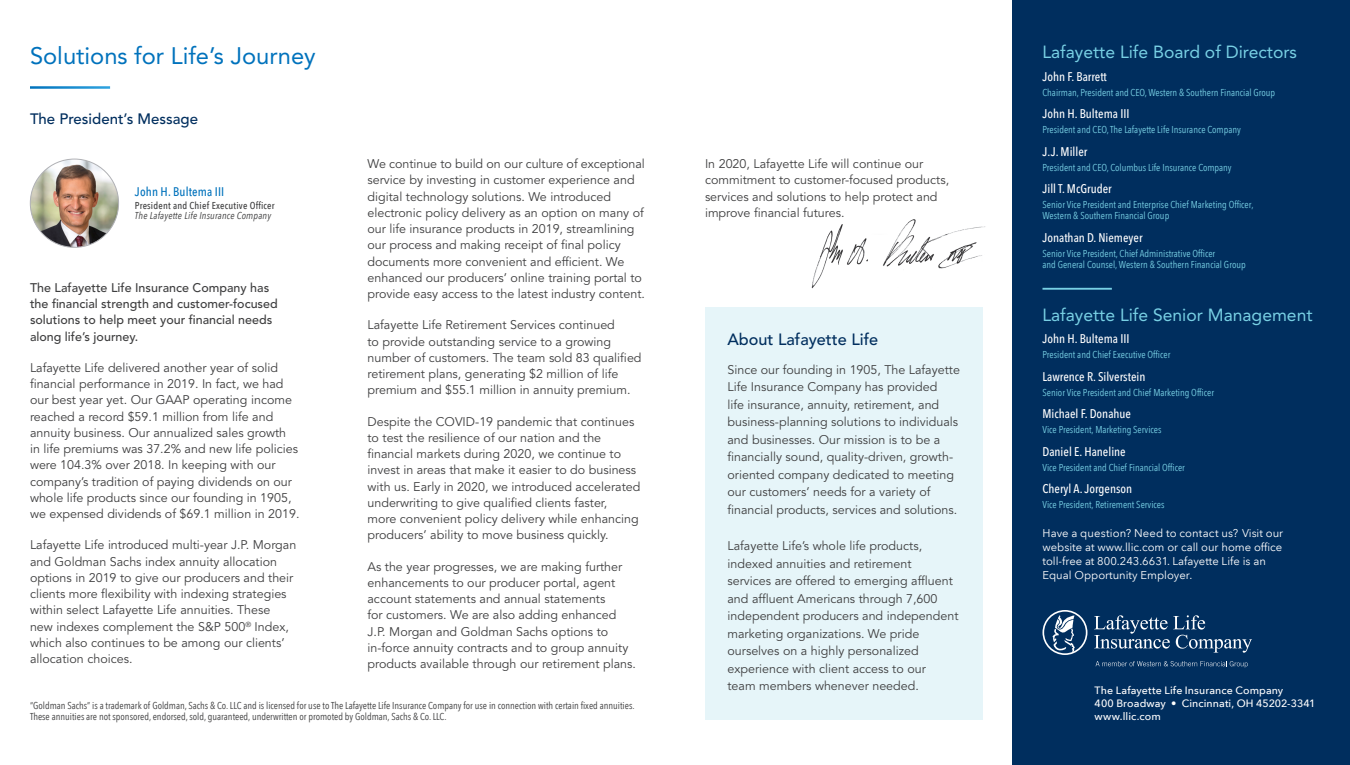
<style>
.page{position:relative;width:1350px;height:765px;background:#fff}
.page>*{position:absolute;margin:0;border:0;box-sizing:border-box;transform-origin:0 0}
.t1{font:23.75px "Avenir LT Std";color:#0072bc}
.t2{font:17.5px "Avenir LT Std";color:#78d0e4}
.t3{font:500 16.25px "Avenir LT Std";color:#002e5e}
.LL-1787_2017_body{font:500 15px "Avenir LT Std";color:#002e5e}
.LL-1787_2017_intro{font:12.5px/16.2px "Avenir LT Std";color:#3e3e3f}
.LL-1787_2017_body-2{font:12.5px/17.5px "Avenir LT Std";color:#3e3e3f}
.LL-1787_board-mgmt_n{font:500 condensed 12.5px "Avenir Next LT Pro";color:#fff}
.LL-1787_2017_intro-2{font:500 12.5px/16.2px "Avenir LT Std";color:#3e3e3f}
.Sidebar_2_Name{font:500 12.5px "Avenir Next Condensed";letter-spacing:.01em;color:#0072bc}
.subsection_head{font:11.25px/13.8px "Avenir Next LT Pro";color:#fff}
.t4{font:500 10.62px "Avenir Next LT Pro";letter-spacing:.01em;color:#fff}
.Senior_Leadership_Ti{font:condensed 10px/11.2px "Avenir Next LT Pro";color:#78d0e4}
.LL-1787_disclo-footn{font:condensed 10px/11.2px "Avenir Next LT Pro";color:#3e3e3f}
.Sidebar_2_Name-2{font:500 10px/10px "Avenir Next Condensed";letter-spacing:.02em;color:#3e3e3f}
.s1{font-family:"Avenir Next LT Pro";font-weight:400;font-style:italic;font-stretch:condensed}
</style>
<div class="page">
<img style="left:811px;top:219px;width:174px;height:69px">
<div style="left:1012px;top:0;width:338px;height:765px;background:#002e5e"></div>
<svg style="left:1096px;top:661px;width:152px;height:7px"></svg>
<svg style="left:1094px;top:615px;width:158px;height:38px"></svg>
<svg style="left:1042px;top:610px;width:45px;height:45px"></svg>
<hr style="left:1042px;top:288px;width:70px;height:2px;background:#78d0e4">
<img style="left:30px;top:159px;width:89px;height:88px;border-radius:44px">
<div style="left:705px;top:308px;width:277px;height:412px;background:#e6f5f9"></div>
<p class="t1" style="left:30px;top:42px;width:287px">Solutions for Life’s Journey</p>
<p class="LL-1787_2017_body" style="left:30px;top:110px;width:170px">The President’s Message</p>
<p class="Sidebar_2_Name" style="left:135px;top:184px;width:91px">John H. Bultema III</p>
<p class="Sidebar_2_Name-2" style="left:135px;top:201px;width:141px">President and Chief Executive Officer<br><span class="s1">The Lafayette Life Insurance Company</span></p>
<p class="LL-1787_2017_intro-2" style="left:30px;top:280px;width:249px">The Lafayette Life Insurance Company has the financial strength and customer-focused solutions to help meet your financial needs along life’s journey.</p>
<p class="LL-1787_2017_intro" style="left:30px;top:360px;width:271px">Lafayette Life delivered another year of solid financial performance in 2019. In fact, we had our best year yet. Our GAAP operating income reached a record $59.1 million from life and annuity business. Our annualized sales growth<br>in life premiums was 37.2% and new life policies were 104.3% over 2018. In keeping with our company’s tradition of paying dividends on our whole life products since our founding in 1905, we expensed dividends of $69.1 million in 2019.</p>
<p class="LL-1787_2017_intro" style="left:30px;top:537px;width:268px">Lafayette Life introduced multi-year J.P. Morgan and Goldman Sachs index annuity allocation options in 2019 to give our producers and their clients more flexibility with indexing strategies within select Lafayette Life annuities. These new indexes complement the S&amp;P 500<sup>®</sup> Index, which also continues to be among our clients’ allocation choices.</p>
<p class="LL-1787_2017_intro" style="left:368px;top:156px;width:279px">We continue to build on our culture of exceptional service by investing in customer experience and digital technology solutions. We introduced electronic policy delivery as an option on many of our life insurance products in 2019, streamlining our process and making receipt of final policy documents more convenient and efficient. We enhanced our producers’ online training portal to provide easy access to the latest industry content.</p>
<p class="LL-1787_2017_intro" style="left:368px;top:317px;width:276px">Lafayette Life Retirement Services continued<br>to provide outstanding service to a growing number of customers. The team sold 83 qualified retirement plans, generating $2 million of life premium and $55.1 million in annuity premium.</p>
<p class="LL-1787_2017_intro" style="left:368px;top:414px;width:274px">Despite the COVID-19 pandemic that continues to test the resilience of our nation and the financial markets during 2020, we continue to invest in areas that make it easier to do business with us. Early in 2020, we introduced accelerated underwriting to give qualified clients faster,<br>more convenient policy delivery while enhancing producers’ ability to move business quickly.</p>
<p class="LL-1787_2017_intro" style="left:368px;top:559px;width:270px">As the year progresses, we are making further enhancements to our producer portal, agent account statements and annual statements<br>for customers. We are also adding enhanced J.P. Morgan and Goldman Sachs options to in-force annuity contracts and to group annuity products available through our retirement plans.</p>
<p class="LL-1787_disclo-footn" style="left:30px;top:700px;width:606px">“Goldman Sachs” is a trademark of Goldman, Sachs &amp; Co. LLC and is licensed for use to The Lafayette Life Insurance Company for use in connection with certain fixed annuities.<br>These annuities are not sponsored, endorsed, sold, guaranteed, underwritten or promoted by Goldman, Sachs &amp; Co. LLC.</p>
<p class="LL-1787_2017_intro" style="left:705px;top:156px;width:246px">In 2020, Lafayette Life will continue our commitment to customer-focused products, services and solutions to help protect and improve financial futures.</p>
<p class="t3" style="left:728px;top:330px;width:152px">About Lafayette Life</p>
<p class="LL-1787_2017_body-2" style="left:728px;top:361px;width:234px">Since our founding in 1905, The Lafayette Life Insurance Company has provided<br>life insurance, annuity, retirement, and business-planning solutions to individuals and businesses. Our mission is to be a financially sound, quality-driven, growth&shy;oriented company dedicated to meeting our customers’ needs for a variety of financial products, services and solutions.</p>
<p class="LL-1787_2017_body-2" style="left:728px;top:537px;width:233px">Lafayette Life’s whole life products, indexed annuities and retirement<br>services are offered to emerging affluent and affluent Americans through 7,600 independent producers and independent marketing organizations. We pride ourselves on a highly personalized experience with client access to our<br>team members whenever needed.</p>
<p class="t2" style="left:1042px;top:42px;width:256px">Lafayette Life Board of Directors</p>
<p class="LL-1787_board-mgmt_n" style="left:1042px;top:69px;width:66px">John F. Barrett</p>
<p class="Senior_Leadership_Ti" style="left:1042px;top:87px;width:234px">Chairman, President and CEO, Western &amp; Southern Financial Group</p>
<p class="LL-1787_board-mgmt_n" style="left:1042px;top:106px;width:89px">John H. Bultema III</p>
<p class="Senior_Leadership_Ti" style="left:1042px;top:124px;width:200px">President and CEO, The Lafayette Life Insurance Company</p>
<p class="LL-1787_board-mgmt_n" style="left:1042px;top:144px;width:46px">J.J. Miller</p>
<p class="Senior_Leadership_Ti" style="left:1042px;top:162px;width:191px">President and CEO, Columbus Life Insurance Company</p>
<p class="LL-1787_board-mgmt_n" style="left:1042px;top:181px;width:71px">Jill T. McGruder</p>
<p class="Senior_Leadership_Ti" style="left:1042px;top:199px;width:213px">Senior Vice President and Enterprise Chief Marketing Officer,<br>Western &amp; Southern Financial Group</p>
<p class="LL-1787_board-mgmt_n" style="left:1042px;top:230px;width:102px">Jonathan D. Niemeyer</p>
<p class="Senior_Leadership_Ti" style="left:1042px;top:248px;width:205px">Senior Vice President, Chief Administrative Officer<br>and General Counsel, Western &amp; Southern Financial Group</p>
<p class="t2" style="left:1042px;top:304px;width:272px">Lafayette Life Senior Management</p>
<p class="LL-1787_board-mgmt_n" style="left:1043px;top:331px;width:89px">John H. Bultema III</p>
<p class="Senior_Leadership_Ti" style="left:1043px;top:349px;width:129px">President and Chief Executive Officer</p>
<p class="LL-1787_board-mgmt_n" style="left:1043px;top:369px;width:104px">Lawrence R. Silverstein</p>
<p class="Senior_Leadership_Ti" style="left:1043px;top:387px;width:173px">Senior Vice President and Chief Marketing Officer</p>
<p class="LL-1787_board-mgmt_n" style="left:1043px;top:406px;width:90px">Michael F. Donahue</p>
<p class="Senior_Leadership_Ti" style="left:1042px;top:424px;width:121px">Vice President, Marketing Services</p>
<p class="LL-1787_board-mgmt_n" style="left:1042px;top:444px;width:85px">Daniel E. Haneline</p>
<p class="Senior_Leadership_Ti" style="left:1042px;top:462px;width:144px">Vice President and Chief Financial Officer</p>
<p class="LL-1787_board-mgmt_n" style="left:1042px;top:481px;width:91px">Cheryl A. Jorgenson</p>
<p class="Senior_Leadership_Ti" style="left:1042px;top:499px;width:124px">Vice President, Retirement Services</p>
<p class="subsection_head" style="left:1042px;top:526px;width:242px">Have a question? Need to contact us? Visit our website at www.llic.com or call our home office toll-free at 800.243.6631. Lafayette Life is an Equal Opportunity Employer.</p>
<p class="t4" style="left:1095px;top:684px;width:190px">The Lafayette Life Insurance Company</p>
<p class="t4" style="left:1095px;top:697px;width:222px">400 Broadway • Cincinnati, OH 45202-3341</p>
<p class="t4" style="left:1095px;top:710px;width:68px">www.llic.com</p>
</div>
